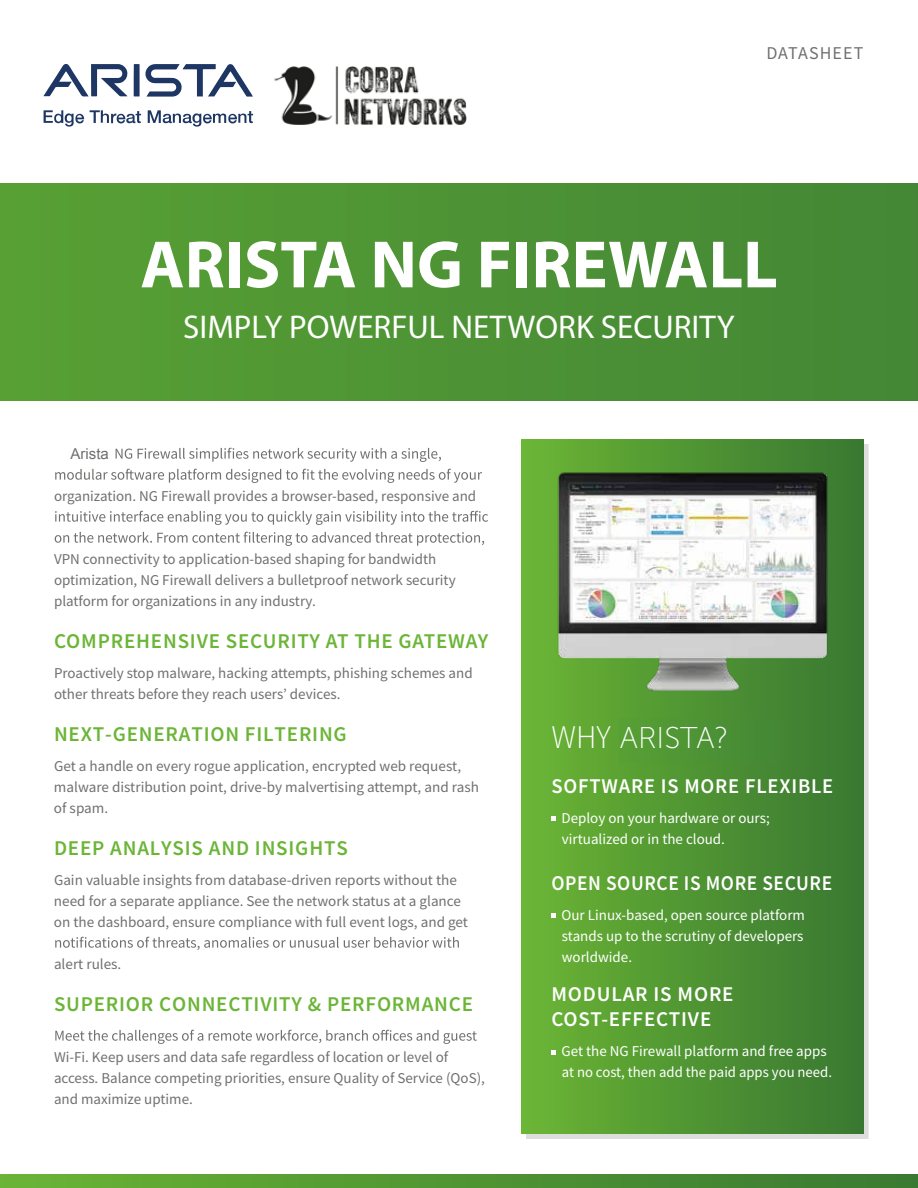
<style>
.page{position:relative;width:918px;height:1188px;background:#fff}
.page>*{position:absolute;margin:0;border:0;box-sizing:border-box;transform-origin:0 0}
.t1{font:700 67.5px "Myriad Pro";color:#fff}
.t2{font:700 60px "Source Sans Pro";letter-spacing:.02em;color:#fff}
.t3{font:33px "Myriad Pro";color:#fff}
.t4{font:300 33px "Source Sans Pro";color:#fff}
.t5{font:30px "Source Sans Pro";letter-spacing:.03em;color:#fff}
.t6{font:30px "Museo Sans 100";color:#fff}
.t7{font:600 21px "Source Sans Pro";letter-spacing:.04em;color:#6bb537}
.t8{font:600 21px/25.2px "Source Sans Pro";letter-spacing:.04em;color:#fff}
.t9{font:600 21px "Source Sans Pro";letter-spacing:.04em;color:#fff;scale:.93 1}
.t10{font:18px "Source Sans Pro";letter-spacing:.06em;color:#70706f}
.t11{font:15px/21px "Source Sans Pro";color:#70706f}
.t12{font:15px/21px "Source Sans Pro";color:#fff}
.t13{font:15px "Arial";color:#716f6f}
</style>
<div class="page">
<svg style="left:0;top:1174px;width:918px;height:14px;background:#519533"></svg>
<svg style="left:115px;top:448px;width:326px;height:14px"></svg>
<svg style="left:55px;top:469px;width:427px;height:14px"></svg>
<svg style="left:55px;top:511px;width:433px;height:14px"></svg>
<svg style="left:55px;top:532px;width:429px;height:14px"></svg>
<svg style="left:55px;top:937px;width:404px;height:13px"></svg>
<svg style="left:55px;top:1030px;width:422px;height:14px"></svg>
<div style="left:521px;top:440px;width:343px;height:694px;background:linear-gradient(to right,#6ab535,#387731)"></div>
<svg style="left:551px;top:817px;width:5px;height:4px"></svg>
<svg style="left:551px;top:914px;width:5px;height:4px"></svg>
<svg style="left:551px;top:1050px;width:5px;height:4px"></svg>
<img style="left:551px;top:467px;width:283px;height:227px">
<div style="left:620px;top:719px;width:159px;height:43px;background:#4d9335"></div>
<div style="left:0;top:184px;width:918px;height:217px;background:#4d9335"></div>
<svg style="left:43px;top:64px;width:210px;height:63px"></svg>
<svg style="left:288px;top:124px;width:161px;height:1px"></svg>
<img style="left:274px;top:66px;width:193px;height:58px">
<p class="t10" style="left:766px;top:41px;width:98px">DATASHEET</p>
<h1 class="t1" style="left:140px;top:221px;width:639px">ARISTA NG FIREWALL</h1>
<h3 class="t3" style="left:183px;top:307px;width:553px">SIMPLY POWERFUL NETWORK SECURITY</h3>
<h2 class="t2" style="left:121px;top:229px;width:678px">UNTANGLE NG FIREWALL</h2>
<h3 class="t5" style="left:189px;top:308px;width:541px">SIMPLY POWERFUL NETWORK SECURITY</h3>
<p class="t13" style="left:71px;top:443px;width:40px">Arista</p>
<p class="t11" style="left:54px;top:485px;width:424px">organization. NG Firewall provides a browser-based, responsive and</p>
<p class="t11" style="left:54px;top:548px;width:403px">VPN connectivity to application-based shaping for bandwidth optimization, NG Firewall delivers a bulletproof network security platform for organizations in any industry.</p>
<h3 class="t7" style="left:54px;top:627px;width:436px">COMPREHENSIVE SECURITY AT THE GATEWAY</h3>
<p class="t11" style="left:54px;top:662px;width:420px">Proactively stop malware, hacking attempts, phishing schemes and other threats before they reach users’ devices.</p>
<h3 class="t7" style="left:54px;top:720px;width:294px">NEXT-GENERATION FILTERING</h3>
<p class="t11" style="left:54px;top:755px;width:426px">Get a handle on every rogue application, encrypted web request, malware distribution point, drive-by malvertising attempt, and rash of spam.</p>
<h3 class="t7" style="left:54px;top:834px;width:295px">DEEP ANALYSIS AND INSIGHTS</h3>
<p class="t11" style="left:54px;top:869px;width:416px">Gain valuable insights from database-driven reports without the need for a separate appliance. See the network status at a glance on the dashboard, ensure compliance with full event logs, and get</p>
<p class="t11" style="left:54px;top:953px;width:69px">alert rules.</p>
<h3 class="t7" style="left:54px;top:990px;width:421px">SUPERIOR CONNECTIVITY &amp; PERFORMANCE</h3>
<p class="t11" style="left:54px;top:1046px;width:433px">Wi-Fi. Keep users and data safe regardless of location or level of access. Balance competing priorities, ensure Quality of Service (QoS), and maximize uptime.</p>
<h3 class="t4" style="left:551px;top:717px;width:224px">WHY UNTANGLE?</h3>
<h3 class="t8" style="left:551px;top:773px;width:283px">SOFTWARE IS MORE FLEXIBLE</h3>
<p class="t12" style="left:562px;top:807px;width:210px">Deploy on your hardware or ours; virtualized or in the cloud.</p>
<h3 class="t9" style="left:551px;top:869px;width:304px">OPEN SOURCE IS MORE SECURE</h3>
<p class="t12" style="left:562px;top:905px;width:245px;text-align:justify">Our Linux-based, open source platform stands up to the scrutiny of developers worldwide.</p>
<h3 class="t8" style="left:551px;top:981px;width:184px">MODULAR IS MORE<br>COST-EFFECTIVE</h3>
<p class="t12" style="left:562px;top:1041px;width:272px">Get the NG Firewall platform and free apps at no cost, then add the paid apps you need.</p>
<h3 class="t6" style="left:620px;top:722px;width:110px">ARISTA?</h3>
</div>
